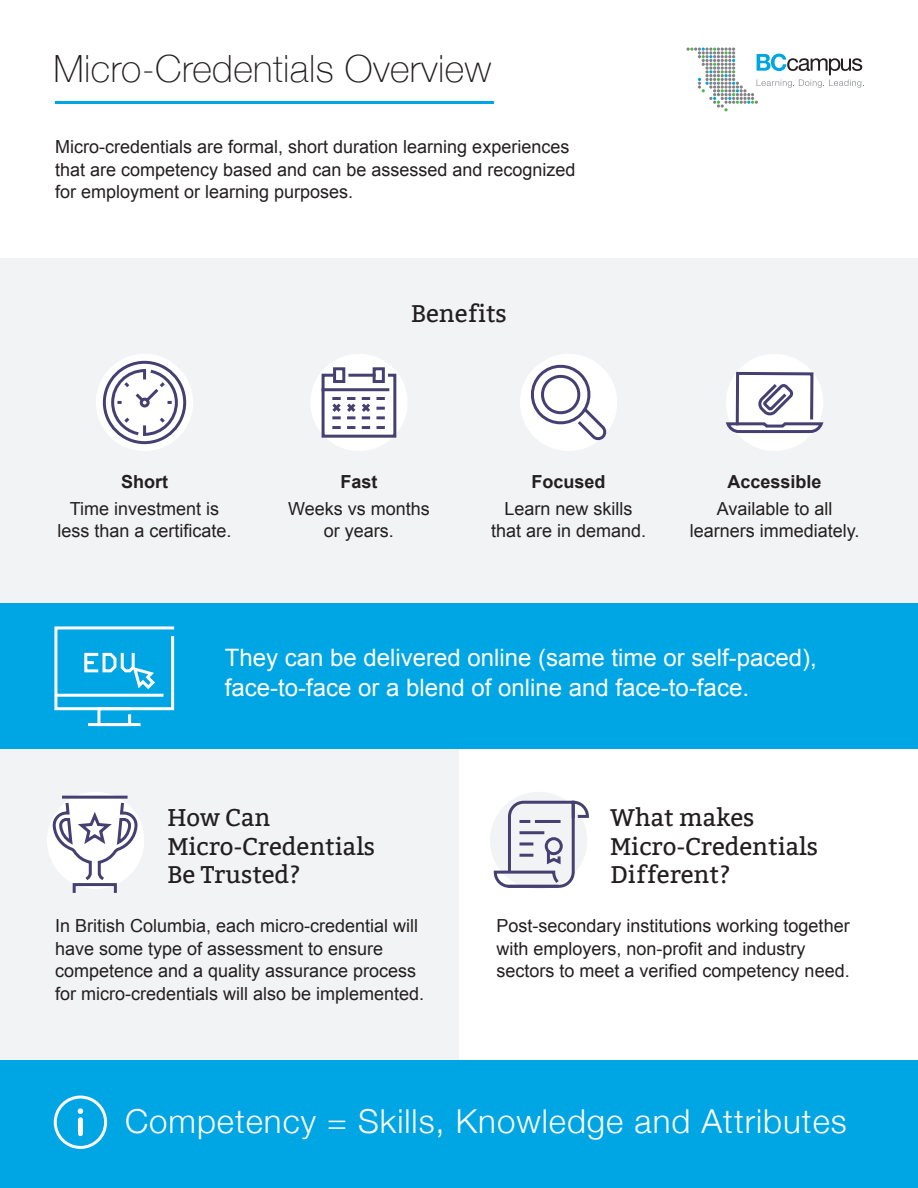
<style>
.page{position:relative;width:918px;height:1188px;background:#fff}
.page>*{position:absolute;margin:0;border:0;box-sizing:border-box;transform-origin:0 0}
.t1{font:100 37.5px "Helvetica Neue";letter-spacing:.01em;color:#231f20}
.t2{font:300 33px "Helvetica Neue";letter-spacing:.03em;color:#fff}
.t3{font:24px/30px "Arial";color:#fff}
.t4{font:24px/28.8px "Bitter";color:#231f20}
.t5{font:18px/22.5px "Arial";color:#231f20;text-align:center}
.t6{font:700 18px "Arial";color:#231f20}
</style>
<div class="page">
<div style="left:0;top:258px;width:918px;height:350px;background:#f2f3f4"></div>
<div style="left:0;top:707px;width:459px;height:409px;background:#f2f3f4"></div>
<div style="left:0;top:604px;width:918px;height:145px;background:#00a5e3"></div>
<div style="left:0;top:1061px;width:918px;height:127px;background:#00a5e3"></div>
<div style="left:96px;top:354px;width:97px;height:97px;background:#fff;border-radius:50%"></div>
<div style="left:47px;top:792px;width:97px;height:97px;background:#fff;border-radius:50%"></div>
<div style="left:490px;top:792px;width:97px;height:97px;background:#f2f3f4;border-radius:50%"></div>
<div style="left:310px;top:354px;width:98px;height:97px;background:#fff;border-radius:50%"></div>
<div style="left:520px;top:354px;width:97px;height:97px;background:#fff;border-radius:50%"></div>
<div style="left:103px;top:361px;width:83px;height:83px;border:3px solid #464072;border-radius:50%"></div>
<svg style="left:110px;top:368px;width:69px;height:69px"></svg>
<div style="left:140px;top:398px;width:10px;height:10px;border:3px solid #464072;border-radius:50%"></div>
<svg style="left:531px;top:364px;width:76px;height:77px"></svg>
<div style="left:333px;top:367px;width:12px;height:16px;border:3px solid #464072"></div>
<div style="left:373px;top:367px;width:12px;height:16px;border:3px solid #464072"></div>
<svg style="left:321px;top:372px;width:77px;height:66px"></svg>
<hr style="left:350px;top:374px;width:24px;height:3px;background:#464072">
<svg style="left:54px;top:626px;width:121px;height:101px"></svg>
<svg style="left:493px;top:800px;width:96px;height:88px"></svg>
<div style="left:545px;top:837px;width:18px;height:18px;border:3px solid #464072;border-radius:50%"></div>
<svg style="left:52px;top:795px;width:86px;height:98px"></svg>
<div style="left:54px;top:1096px;width:53px;height:53px;border:3px solid #fff;border-radius:50%"></div>
<svg style="left:78px;top:1108px;width:5px;height:28px"></svg>
<svg style="left:687px;top:48px;width:177px;height:63px"></svg>
<hr style="left:55px;top:102px;width:438px;height:2px;background:#00a5e3">
<div style="left:726px;top:354px;width:97px;height:97px;background:#fff;border-radius:50%"></div>
<svg style="left:725px;top:371px;width:99px;height:63px"></svg>
<h1 class="t1" style="left:54px;top:40px;width:439px">Micro-Credentials Overview</h1>
<p class="t5" style="left:55px;top:136px;width:522px;text-align:left">Micro-credentials are formal, short duration learning experiences that are competency based and can be assessed and recognized for employment or learning purposes.</p>
<h3 class="t4" style="left:411px;top:300px;width:97px">Benefits</h3>
<p class="t6" style="left:121px;top:470px;width:48px">Short</p>
<p class="t5" style="left:57px;top:499px;width:176px;line-height:21.6px">Time investment is less than a certificate.</p>
<p class="t6" style="left:340px;top:470px;width:39px">Fast</p>
<p class="t5" style="left:288px;top:499px;width:143px;line-height:21.6px">Weeks vs months or years.</p>
<p class="t6" style="left:532px;top:470px;width:76px">Focused</p>
<p class="t5" style="left:491px;top:499px;width:157px;line-height:21.6px">Learn new skills that are in demand.</p>
<p class="t6" style="left:728px;top:470px;width:96px">Accessible</p>
<p class="t5" style="left:690px;top:499px;width:171px;line-height:21.6px">Available to all learners immediately.</p>
<h3 class="t3" style="left:225px;top:643px;width:594px">They can be delivered online (same time or self-paced), face-to-face or a blend of online and face-to-face.</h3>
<h3 class="t4" style="left:167px;top:803px;width:209px">How Can<br>Micro-Credentials<br>Be Trusted?</h3>
<h3 class="t4" style="left:610px;top:803px;width:209px">What makes<br>Micro-Credentials<br>Different?</h3>
<p class="t5" style="left:55px;top:915px;width:371px;text-align:left">In British Columbia, each micro-credential will have some type of assessment to ensure competence and a quality assurance process for micro-credentials will also be implemented.</p>
<p class="t5" style="left:497px;top:915px;width:355px;text-align:left">Post-secondary institutions working together with employers, non-profit and industry sectors to meet a verified competency need.</p>
<h2 class="t2" style="left:125px;top:1095px;width:723px">Competency = Skills, Knowledge and Attributes</h2>
</div>
